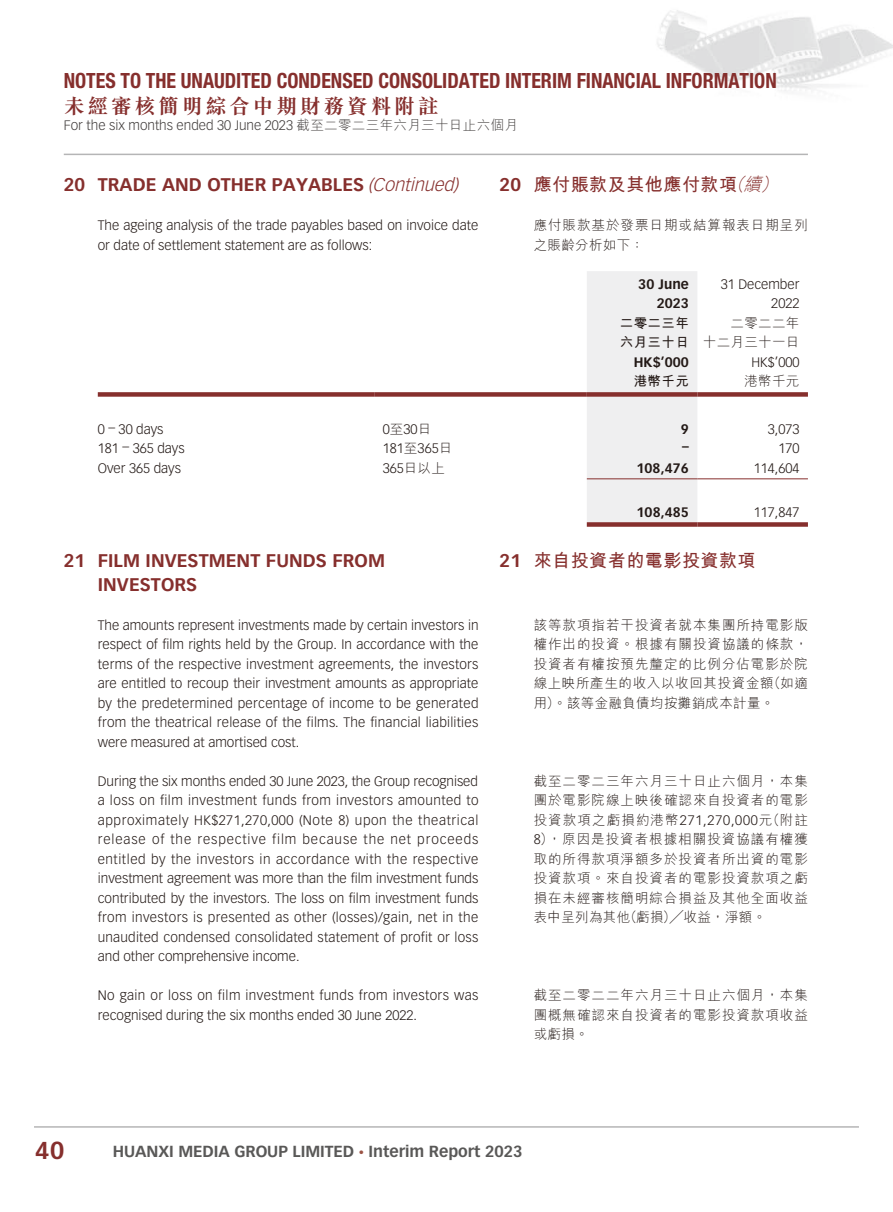
<style>
.page{position:relative;width:893px;height:1212px;background:#fff}
.page>*{position:absolute;margin:0;border:0;box-sizing:border-box;transform-origin:0 0}
.t1{font:700 24px "Vectora LT Std";color:#862f2d}
.t2{font:700 condensed 21px "Helvetica Neue LT Std";color:#862f2d;scale:.95 1}
.t3{font:700 21px "M Sung HK";letter-spacing:.125em;color:#862f2d}
.t4{font:700 18px/24px "Vectora LT Std";letter-spacing:.005em;color:#862f2d}
.t5{font:700 18px "M Hei HK";letter-spacing:.03em;color:#862f2d}
.t6{font:700 15.75px "Vectora LT Std";color:#595857}
.t7{font:300 13.5px/19.5px "Vectora LT Std";color:#231916;text-align:justify}
.t8{font:300 13.5px/19.5px "M Hei HK";letter-spacing:.075em;color:#231916;text-align:justify}
.t9{font:300 13.5px/19.5px "Vectora LT Std";letter-spacing:.03em;color:#231916}
.t10{font:300 13.5px "Vectora LT Std";color:#3f3b3a}
.t11{font:700 13.5px/19.5px "Vectora LT Std";letter-spacing:.005em;color:#231916;text-align:right}
.t12{font:700 13.5px/19.5px "M Hei HK";letter-spacing:.03em;color:#231916}
.t13{font:300 13.5px/19.5px "M Hei HK";letter-spacing:.025em;color:#231916;text-align:right}
.s1{font-family:"M Hei HK"}
.s2{font-weight:300;font-style:italic}
.s3{font-family:"Vectora LT Std"}
.s4{font-size:10.5px;color:#9b5345}
</style>
<div class="page">
<img style="left:63px;top:10px;width:830px;height:517px">
<hr style="left:34px;top:1126px;width:825px;height:2px;background:#b5b5b6">
<hr style="left:64px;top:154px;width:744px;height:1px;background:#b5b5b6">
<div style="left:587px;top:271px;width:110px;height:251px;background:#efeff0"></div>
<div style="left:98px;top:392px;width:276px;height:5px;background:#862f2d"></div>
<div style="left:374px;top:392px;width:213px;height:5px;background:#862f2d"></div>
<div style="left:587px;top:392px;width:110px;height:5px;background:#862f2d"></div>
<div style="left:697px;top:392px;width:111px;height:5px;background:#862f2d"></div>
<hr style="left:587px;top:478px;width:110px;height:1px;background:#862f2d">
<hr style="left:697px;top:478px;width:111px;height:1px;background:#862f2d">
<div style="left:587px;top:522px;width:110px;height:5px;background:#862f2d"></div>
<div style="left:697px;top:522px;width:111px;height:5px;background:#862f2d"></div>
<h2 class="t2" style="left:64px;top:68px;width:752px">NOTES TO THE UNAUDITED CONDENSED CONSOLIDATED INTERIM FINANCIAL INFORMATION</h2>
<h2 class="t3" style="left:64px;top:96px;width:377px">未經審核簡明綜合中期財務資料附註</h2>
<p class="t10" style="left:64px;top:118px;width:456px">For the six months ended 30 June 2023 <span class="s1">截至二零二三年六月三十日止六個月</span></p>
<h3 class="t4" style="left:64px;top:173px;width:401px">20 TRADE AND OTHER PAYABLES <span class="s2">(Continued)</span></h3>
<p class="t7" style="left:98px;top:216px;width:382px">The ageing analysis of the trade payables based on invoice date or date of settlement statement are as follows:</p>
<h3 class="t5" style="left:500px;top:172px;width:284px"><span class="s3">20</span> 應付賬款及其他應付款項<span class="s2">（續）</span></h3>
<p class="t8" style="left:534px;top:215px;width:276px">應付賬款基於發票日期或結算報表日期呈列之賬齡分析如下：</p>
<p class="t11" style="left:638px;top:274px;width:52px">30 June<br>2023</p>
<p class="t7" style="left:721px;top:275px;width:80px;text-align:right">31 December<br>2022</p>
<p class="t12" style="left:620px;top:312px;width:71px">二零二三年六月三十日</p>
<p class="t13" style="left:703px;top:313px;width:98px">二零二二年<br>十二月三十一日</p>
<p class="t11" style="left:634px;top:352px;width:57px">HK$’000</p>
<p class="t7" style="left:751px;top:353px;width:49px">HK$’000</p>
<p class="t12" style="left:634px;top:370px;width:57px">港幣千元</p>
<p class="t8" style="left:744px;top:371px;width:57px">港幣千元</p>
<p class="t7" style="left:98px;top:420px;width:67px">0 – 30 days</p>
<p class="t7" style="left:383px;top:420px;width:50px">0<span class="s1">至</span>30<span class="s1">日</span></p>
<p class="t11" style="left:681px;top:419px;width:9px">9</p>
<p class="t7" style="left:768px;top:420px;width:33px">3,073</p>
<p class="t7" style="left:98px;top:439px;width:88px">181 – 365 days</p>
<p class="t7" style="left:383px;top:439px;width:71px">181<span class="s1">至</span>365<span class="s1">日</span></p>
<p class="t11" style="left:682px;top:437px;width:8px">–</p>
<p class="t7" style="left:778px;top:439px;width:23px">170</p>
<p class="t7" style="left:98px;top:459px;width:85px">Over 365 days</p>
<p class="t7" style="left:383px;top:459px;width:64px">365<span class="s1">日以上</span></p>
<p class="t11" style="left:636px;top:458px;width:54px">108,476</p>
<p class="t7" style="left:754px;top:459px;width:47px">114,604</p>
<p class="t11" style="left:637px;top:502px;width:54px">108,485</p>
<p class="t7" style="left:754px;top:502px;width:47px">117,847</p>
<h3 class="t4" style="left:98px;top:548px;width:289px;text-indent:-34px">21 FILM INVESTMENT FUNDS FROM<br>INVESTORS</h3>
<p class="t7" style="left:98px;top:615px;width:382px">The amounts represent investments made by certain investors in respect of film rights held by the Group. In accordance with the terms of the respective investment agreements, the investors are entitled to recoup their investment amounts as appropriate by the predetermined percentage of income to be generated from the theatrical release of the films. The financial liabilities were measured at amortised cost.</p>
<p class="t7" style="left:98px;top:771px;width:382px">During the six months ended 30 June 2023, the Group recognised a loss on film investment funds from investors amounted to approximately HK$271,270,000 (Note 8) upon the theatrical release of the respective film because the net proceeds entitled by the investors in accordance with the respective investment agreement was more than the film investment funds contributed by the investors. The loss on film investment funds from investors is presented as other (losses)/gain, net in the unaudited condensed consolidated statement of profit or loss and other comprehensive income.</p>
<p class="t9" style="left:98px;top:986px;width:382px">No gain or loss on film investment funds from investors was recognised during the six months ended 30 June 2022.</p>
<h3 class="t5" style="left:500px;top:547px;width:257px"><span class="s3">21</span> 來自投資者的電影投資款項</h3>
<p class="t8" style="left:534px;top:615px;width:276px">該等款項指若干投資者就本集團所持電影版權作出的投資。根據有關投資協議的條款，投資者有權按預先釐定的比例分佔電影於院線上映所產生的收入以收回其投資金額（如適用）。該等金融負債均按攤銷成本計量。</p>
<p class="t8" style="left:534px;top:771px;width:276px">截至二零二三年六月三十日止六個月，本集團於電影院線上映後確認來自投資者的電影投資款項之虧損約港幣<span class="s3">271,270,000</span>元（附註<span class="s3">8</span>），原因是投資者根據相關投資協議有權獲取的所得款項淨額多於投資者所出資的電影投資款項。來自投資者的電影投資款項之虧損在未經審核簡明綜合損益及其他全面收益表中呈列為其他（虧損）╱收益，淨額。</p>
<p class="t8" style="left:534px;top:985px;width:276px">截至二零二二年六月三十日止六個月，本集團概無確認來自投資者的電影投資款項收益或虧損。</p>
<h1 class="t1" style="left:35px;top:1136px;width:31px">40</h1>
<p class="t6" style="left:113px;top:1142px;width:411px">HUANXI MEDIA GROUP LIMITED <span class="s4">•</span> Interim Report 2023</p>
</div>
